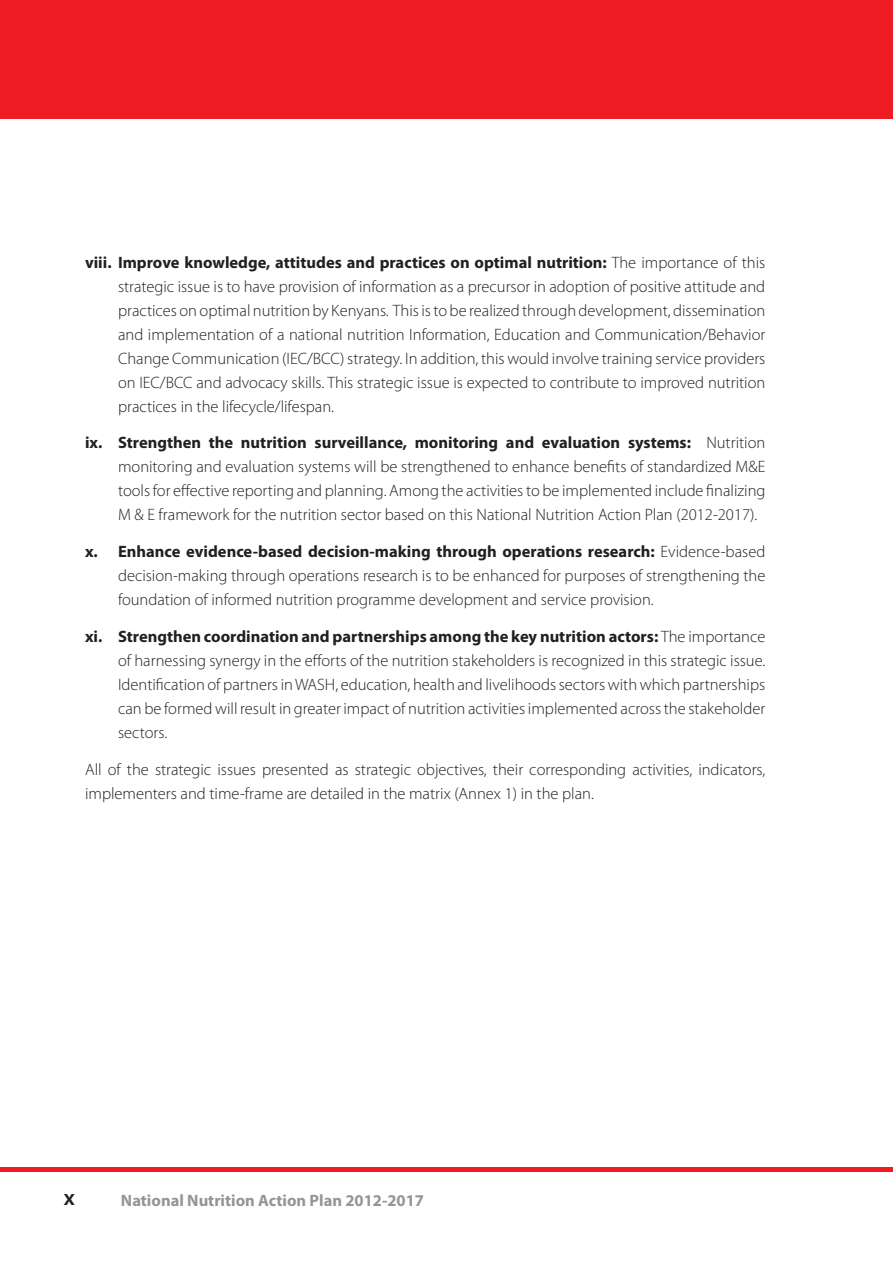
<style>
.page{position:relative;width:893px;height:1263px;background:#fff}
.page>*{position:absolute;margin:0;border:0;box-sizing:border-box;transform-origin:0 0}
.t1{font:600 22.5px "Myriad Pro";color:#231f20}
.t2{font:300 16.5px/24px "Myriad Pro";color:#231f20;text-align:justify}
.t3{font:700 16.5px "Myriad Pro";color:#939598}
.s1{font-weight:700}
</style>
<div class="page">
<div style="left:0;top:0;width:893px;height:119px;background:#ee1d23"></div>
<hr style="left:0;top:1168px;width:893px;height:4px;background:#ee1d23">
<p class="t2" style="left:118px;top:250px;width:649px;text-indent:-33px"><span class="s1">viii. Improve knowledge, attitudes and practices on optimal nutrition:</span> The importance of this strategic issue is to have provision of information as a precursor in adoption of positive attitude and practices on optimal nutrition by Kenyans. This is to be realized through development, dissemination and implementation of a national nutrition Information, Education and Communication/Behavior Change Communication (IEC/BCC) strategy. In addition, this would involve training service providers on IEC/BCC and advocacy skills. This strategic issue is expected to contribute to improved nutrition practices in the lifecycle/lifespan.</p>
<p class="t2" style="left:118px;top:431px;width:649px;text-indent:-33px"><span class="s1">ix. Strengthen the nutrition surveillance, monitoring and evaluation systems:</span> Nutrition monitoring and evaluation systems will be strengthened to enhance benefits of standardized M&amp;E tools for effective reporting and planning. Among the activities to be implemented include finalizing M &amp; E framework for the nutrition sector based on this National Nutrition Action Plan (2012-2017).</p>
<p class="t2" style="left:118px;top:539px;width:649px;text-indent:-33px"><span class="s1">x. Enhance evidence-based decision-making through operations research:</span> Evidence-based decision-making through operations research is to be enhanced for purposes of strengthening the foundation of informed nutrition programme development and service provision.</p>
<p class="t2" style="left:118px;top:624px;width:649px;text-indent:-33px"><span class="s1">xi. Strengthen coordination and partnerships among the key nutrition actors:</span> The importance of harnessing synergy in the efforts of the nutrition stakeholders is recognized in this strategic issue.<br>Identification of partners in WASH, education, health and livelihoods sectors with which partnerships can be formed will result in greater impact of nutrition activities implemented across the stakeholder sectors.</p>
<p class="t2" style="left:85px;top:757px;width:682px">All of the strategic issues presented as strategic objectives, their corresponding activities, indicators, implementers and time-frame are detailed in the matrix (Annex 1) in the plan.</p>
<h1 class="t1" style="left:64px;top:1183px;width:13px">x</h1>
<p class="t3" style="left:121px;top:1190px;width:305px">National Nutrition Action Plan 2012-2017</p>
</div>
